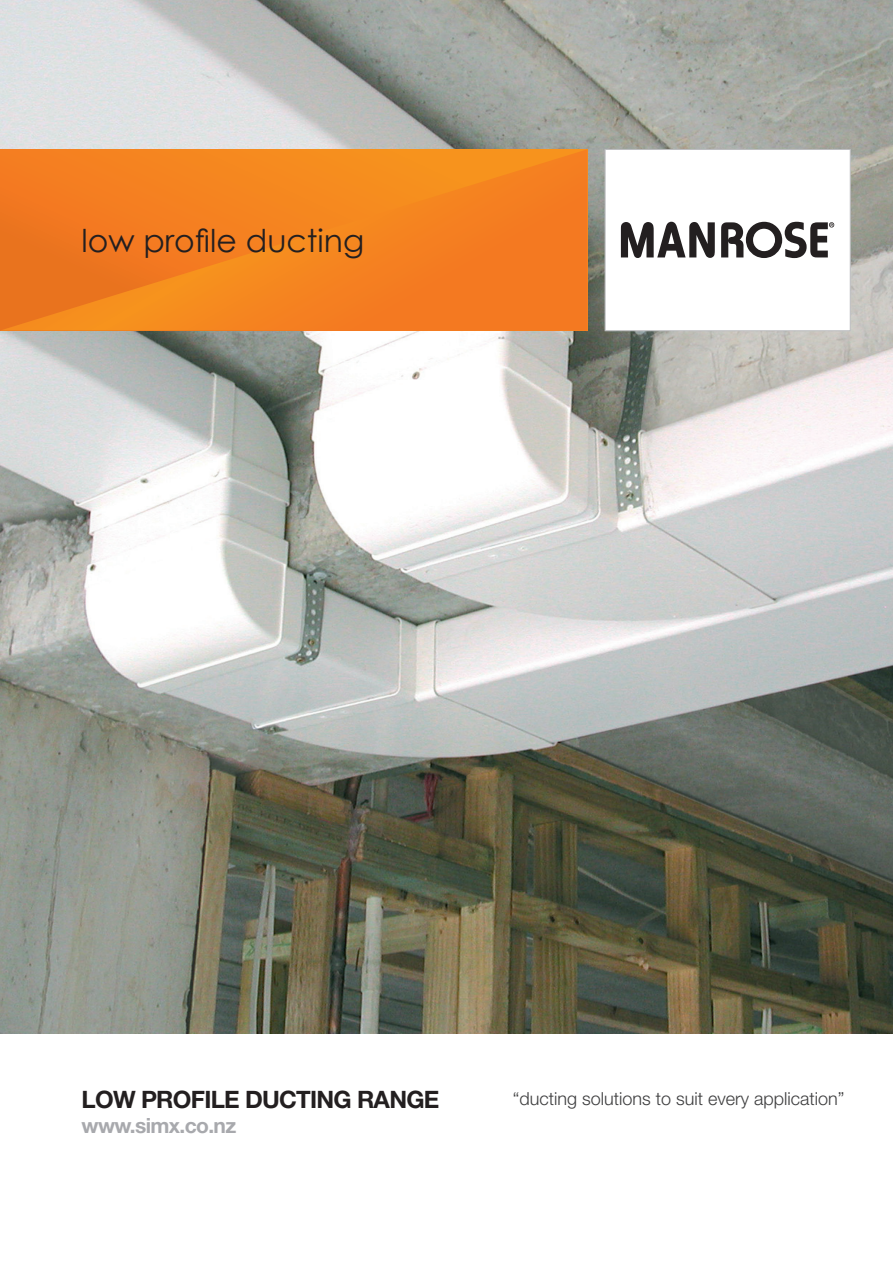
<style>
.page{position:relative;width:893px;height:1263px;background:#fff}
.page>*{position:absolute;margin:0;border:0;box-sizing:border-box;transform-origin:0 0}
.t1{font:31.5px "Century Gothic";color:#231f20}
.t2{font:700 24px "Helvetica Neue";letter-spacing:-.03em;color:#231f20}
.t3{font:700 21px "Helvetica Neue";letter-spacing:-.03em;color:#a8a9ad}
.t4{font:300 18px "Helvetica Neue";color:#3e3e3f}
</style>
<div class="page">
<img style="left:0;top:0;width:893px;height:1033px">
<div style="left:605px;top:149px;width:245px;height:182px;background:#fff;border:1px solid #bcbdc0"></div>
<svg style="left:0;top:149px;width:587px;height:182px;background:#f3811f"></svg>
<svg style="left:621px;top:222px;width:94px;height:36px"></svg>
<svg style="left:721px;top:222px;width:113px;height:36px"></svg>
<h1 class="t1" style="left:82px;top:222px;width:284px">low profile ducting</h1>
<h2 class="t2" style="left:82px;top:1085px;width:359px">LOW PROFILE DUCTING RANGE</h2>
<p class="t3" style="left:82px;top:1113px;width:156px">www.simx.co.nz</p>
<p class="t4" style="left:513px;top:1087px;width:333px">“ducting solutions to suit every application”</p>
</div>
